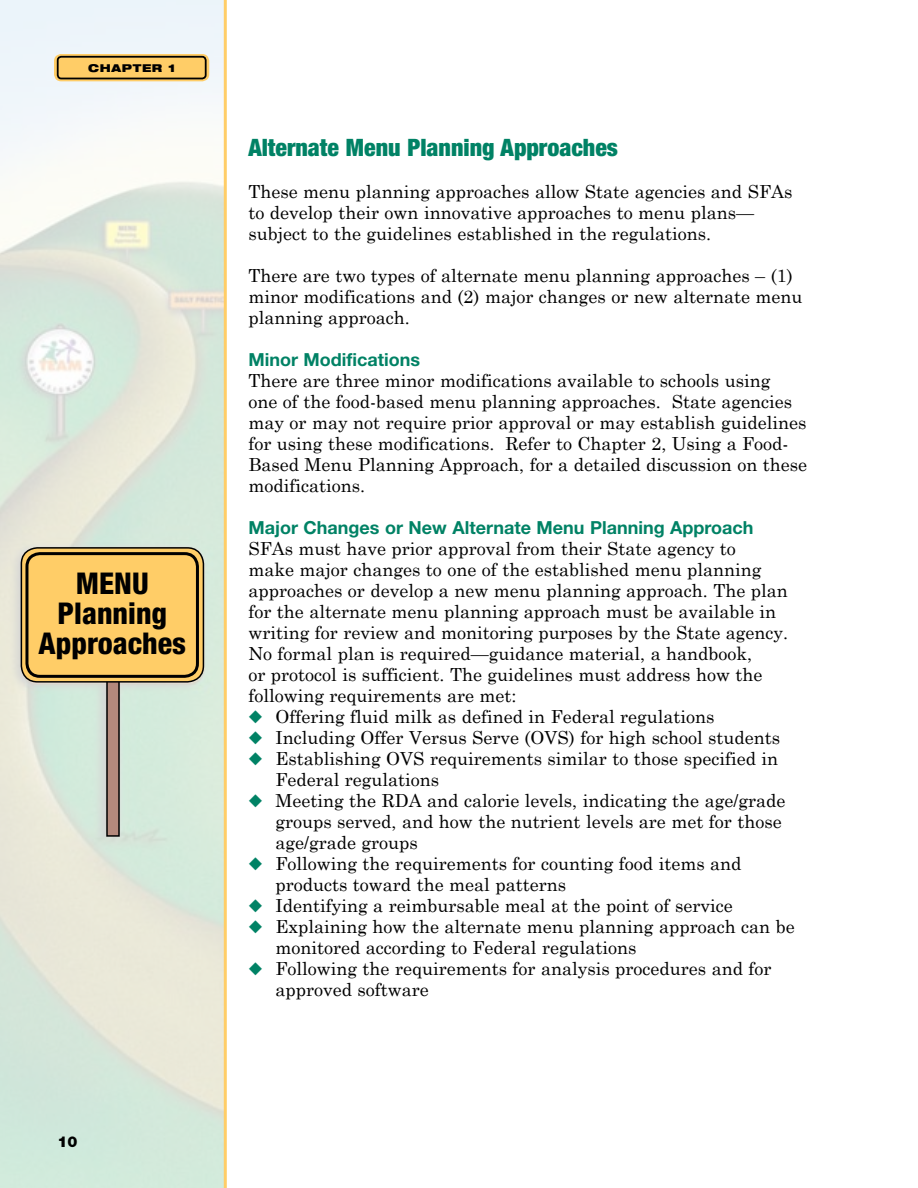
<style>
.page{position:relative;width:918px;height:1188px;background:#fff}
.page>*{position:absolute;margin:0;border:0;box-sizing:border-box;transform-origin:0 0}
.t1{font:800 condensed 30px/30px "Helvetica Neue";color:#000;text-align:center}
.t2{font:900 condensed 24px "Helvetica Neue";color:#008265}
.t3{font:18px/21px "Century Schoolbook";color:#000}
.t4{font:700 18px "Helvetica Neue";color:#008265}
.t5{font:18px/21px "Zapf Dingbats ITC";color:#008265;text-align:justify}
.t6{font:900 15px "Helvetica Neue";color:#000}
.t7{font:900 expanded 10.8px "Helvetica Neue";letter-spacing:.06em;color:#000}
</style>
<div class="page">
<img style="left:0;top:0;width:224px;height:1188px">
<hr style="left:224px;top:0;width:3px;height:1188px;background:#ffcd67">
<div style="left:54px;top:54px;width:155px;height:27px;background:#ffcd67;border-radius:7px"></div>
<div style="left:57px;top:56px;width:150px;height:23px;border:2px solid #000;border-radius:4px"></div>
<div style="left:107px;top:680px;width:12px;height:156px;background:#b4897c"></div>
<div style="left:106px;top:680px;width:14px;height:157px;border:2px solid #000"></div>
<div style="left:21px;top:548px;width:182px;height:134px;background:#ffcd67;border-radius:16px"></div>
<div style="left:21px;top:547px;width:183px;height:136px;border:2px solid #000;border-radius:16px"></div>
<div style="left:25px;top:552px;width:174px;height:126px;border:3px solid #000;border-radius:13px"></div>
<p class="t7" style="left:88px;top:61px;width:89px">CHAPTER 1</p>
<h1 class="t1" style="left:39px;top:568px;width:149px">MENU<br>Planning<br>Approaches</h1>
<p class="t6" style="left:57px;top:1133px;width:22px">1 0</p>
<h2 class="t2" style="left:248px;top:133px;width:371px">Alternate Menu Planning Approaches</h2>
<p class="t3" style="left:248px;top:181px;width:546px">These menu planning approaches allow State agencies and SFAs to develop their own innovative approaches to menu plans— subject to the guidelines established in the regulations.</p>
<p class="t3" style="left:248px;top:265px;width:556px">There are two types of alternate menu planning approaches – (1) minor modifications and (2) major changes or new alternate menu planning approach.</p>
<p class="t4" style="left:248px;top:348px;width:173px">Minor Modifications</p>
<p class="t3" style="left:248px;top:370px;width:560px">There are three minor modifications available to schools using<br>one of the food-based menu planning approaches. State agencies may or may not require prior approval or may establish guidelines for using these modifications. Refer to Chapter 2, Using a Food-Based Menu Planning Approach, for a detailed discussion on these modifications.</p>
<p class="t4" style="left:248px;top:516px;width:507px">Major Changes or New Alternate Menu Planning Approach</p>
<p class="t3" style="left:248px;top:538px;width:489px">SFAs must have prior approval from their State agency to</p>
<p class="t3" style="left:248px;top:559px;width:515px">make major changes to one of the established menu planning</p>
<p class="t3" style="left:248px;top:580px;width:541px">approaches or develop a new menu planning approach. The plan</p>
<p class="t3" style="left:248px;top:601px;width:529px">for the alternate menu planning approach must be available in</p>
<p class="t3" style="left:248px;top:622px;width:541px">writing for review and monitoring purposes by the State agency.</p>
<p class="t3" style="left:248px;top:643px;width:505px">No formal plan is required—guidance material, a handbook,</p>
<p class="t3" style="left:248px;top:664px;width:516px">or protocol is sufficient. The guidelines must address how the</p>
<p class="t3" style="left:248px;top:685px;width:270px">following requirements are met:</p>
<p class="t3" style="left:275px;top:706px;width:441px">Offering fluid milk as defined in Federal regulations</p>
<p class="t3" style="left:275px;top:727px;width:506px">Including Offer Versus Serve (OVS) for high school students</p>
<p class="t3" style="left:275px;top:748px;width:504px">Establishing OVS requirements similar to those specified in</p>
<p class="t3" style="left:275px;top:769px;width:165px">Federal regulations</p>
<p class="t3" style="left:275px;top:790px;width:512px">Meeting the RDA and calorie levels, indicating the age/grade</p>
<p class="t3" style="left:275px;top:811px;width:508px">groups served, and how the nutrient levels are met for those</p>
<p class="t3" style="left:275px;top:832px;width:144px">age/grade groups</p>
<p class="t3" style="left:275px;top:853px;width:468px">Following the requirements for counting food items and</p>
<p class="t3" style="left:275px;top:874px;width:292px">products toward the meal patterns</p>
<p class="t3" style="left:275px;top:895px;width:459px">Identifying a reimbursable meal at the point of service</p>
<p class="t3" style="left:275px;top:916px;width:521px">Explaining how the alternate menu planning approach can be</p>
<p class="t3" style="left:275px;top:937px;width:363px">monitored according to Federal regulations</p>
<p class="t3" style="left:275px;top:958px;width:498px">Following the requirements for analysis procedures and for</p>
<p class="t3" style="left:275px;top:979px;width:155px">approved software</p>
<p class="t5" style="left:248px;top:706px;width:16px">◆ ◆ ◆</p>
</div>
